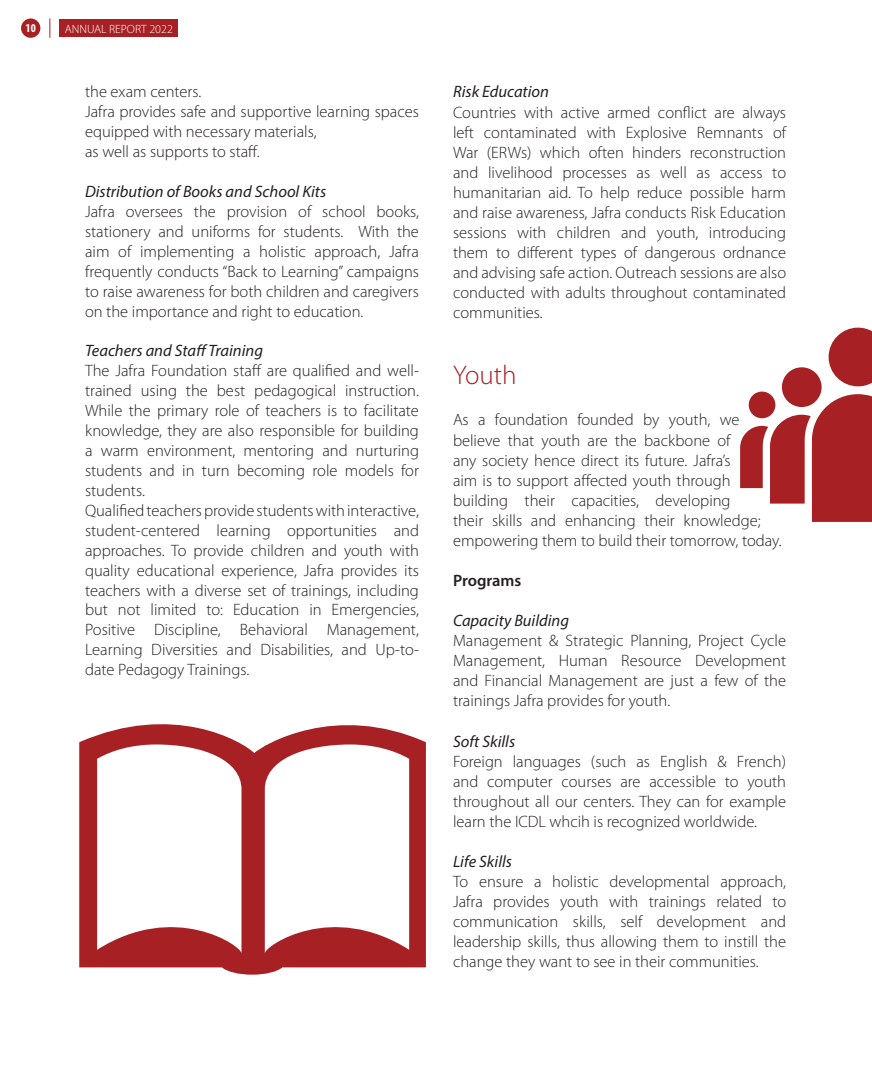
<style>
.page{position:relative;width:872px;height:1085px;background:#fff}
.page>*{position:absolute;margin:0;border:0;box-sizing:border-box;transform-origin:0 0}
.t1{font:300 27px "Myriad Pro";color:#a72024}
.t2{font:300 16.5px/20.1px "Myriad Pro";color:#231f20;text-align:justify}
.t3{font:italic 16.5px "Myriad Pro";color:#231f20}
.t4{font:600 16.5px "Myriad Pro";letter-spacing:-.005em;color:#231f20}
.t5{font:300 12px "Myriad Pro";color:#fff}
.t6{font:700 condensed 12px "Myriad Pro";color:#fff}
</style>
<div class="page">
<div style="left:60px;top:19px;width:118px;height:18px;background:#a72024"></div>
<div style="left:21px;top:18px;width:19px;height:20px;background:#a72024;border-radius:50%"></div>
<svg style="left:49px;top:18px;width:1px;height:20px"></svg>
<svg style="left:740px;top:327px;width:132px;height:195px"></svg>
<svg style="left:79px;top:724px;width:347px;height:250px"></svg>
<p class="t6" style="left:26px;top:20px;width:12px">10</p>
<p class="t5" style="left:65px;top:22px;width:110px">ANNUAL REPORT 2022</p>
<p class="t2" style="left:85px;top:82px;width:335px;text-align:left">the exam centers.<br>Jafra provides safe and supportive learning spaces equipped with necessary materials,<br>as well as supports to staff.</p>
<p class="t3" style="left:85px;top:181px;width:242px">Distribution of Books and School Kits</p>
<p class="t2" style="left:85px;top:202px;width:335px">Jafra oversees the provision of school books, stationery and uniforms for students. With the aim of implementing a holistic approach, Jafra frequently conducts “Back to Learning” campaigns to raise awareness for both children and caregivers on the importance and right to education.</p>
<p class="t3" style="left:85px;top:341px;width:179px">Teachers and Staff Training</p>
<p class="t2" style="left:85px;top:361px;width:335px;text-align:left">The Jafra Foundation staff are qualified and well&shy;trained using the best pedagogical instruction.<br>While the primary role of teachers is to facilitate knowledge, they are also responsible for building a warm environment, mentoring and nurturing students and in turn becoming role models for students.<br>Qualified teachers provide students with interactive, student-centered learning opportunities and approaches. To provide children and youth with quality educational experience, Jafra provides its teachers with a diverse set of trainings, including but not limited to: Education in Emergencies, Positive Discipline, Behavioral Management, Learning Diversities and Disabilities, and Up-to&shy;date Pedagogy Trainings.</p>
<p class="t3" style="left:453px;top:82px;width:97px">Risk Education</p>
<p class="t2" style="left:453px;top:102px;width:335px">Countries with active armed conflict are always left contaminated with Explosive Remnants of War (ERWs) which often hinders reconstruction and livelihood processes as well as access to humanitarian aid. To help reduce possible harm and raise awareness, Jafra conducts Risk Education sessions with children and youth, introducing them to different types of dangerous ordnance and advising safe action. Outreach sessions are also conducted with adults throughout contaminated communities.</p>
<h1 class="t1" style="left:453px;top:359px;width:65px">Youth</h1>
<p class="t2" style="left:453px;top:410px;width:330px;text-align:left">As a foundation founded by youth, we believe that youth are the backbone of<br>any society hence direct its future. Jafra’s<br>aim is to support affected youth through building their capacities, developing<br>their skills and enhancing their knowledge; empowering them to build their tomorrow, today.</p>
<p class="t4" style="left:453px;top:570px;width:70px">Programs</p>
<p class="t3" style="left:453px;top:610px;width:117px">Capacity Building</p>
<p class="t2" style="left:453px;top:630px;width:334px">Management &amp; Strategic Planning, Project Cycle Management, Human Resource Development and Financial Management are just a few of the trainings Jafra provides for youth.</p>
<p class="t3" style="left:453px;top:730px;width:64px">Soft Skills</p>
<p class="t2" style="left:453px;top:751px;width:335px">Foreign languages (such as English &amp; French) and computer courses are accessible to youth throughout all our centers. They can for example learn the ICDL whcih is recognized worldwide.</p>
<p class="t3" style="left:453px;top:851px;width:61px">Life Skills</p>
<p class="t2" style="left:453px;top:871px;width:335px">To ensure a holistic developmental approach, Jafra provides youth with trainings related to communication skills, self development and leadership skills, thus allowing them to instill the change they want to see in their communities.</p>
</div>
